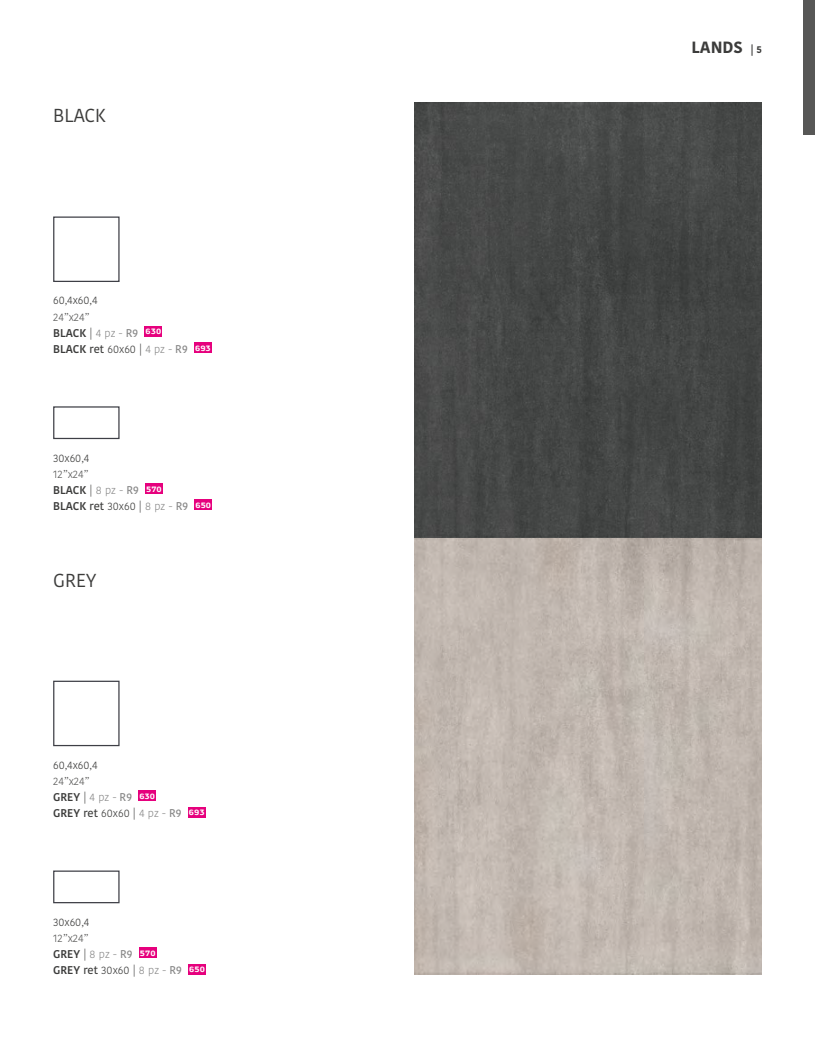
<style>
.page{position:relative;width:815px;height:1063px;background:#fff}
.page>*{position:absolute;margin:0;border:0;box-sizing:border-box;transform-origin:0 0}
.t1{font:18.75px "Kohinoor Bangla";color:#3c3c3b}
.t2{font:700 16.25px "Kohinoor Bangla";color:#3c3c3b}
.t3{font:600 11.25px/16.2px "Kohinoor Bangla";color:#3c3c3b}
.t4{font:300 11.25px "Kohinoor Bangla";color:#3c3c3b}
.s1{font-weight:300;color:#575756}
.s2{font-weight:300}
.s3{font-weight:300;color:#878787}
.s4{font-weight:500;color:#878787}
.s5{font-weight:500}
.s6{font-size:10px}
</style>
<div class="page">
<div style="left:803px;top:0;width:12px;height:135px;background:#575756"></div>
<img style="left:415px;top:103px;width:347px;height:871px">
<div style="left:53px;top:681px;width:67px;height:65px;background:#fff;border:1px solid #3e3f46"></div>
<div style="left:138px;top:790px;width:18px;height:11px;background:#e6007d"></div>
<div style="left:188px;top:807px;width:18px;height:10px;background:#e6007d"></div>
<div style="left:53px;top:871px;width:67px;height:32px;background:#fff;border:1px solid #3e3f46"></div>
<div style="left:139px;top:948px;width:18px;height:10px;background:#e6007d"></div>
<div style="left:188px;top:964px;width:18px;height:10px;background:#e6007d"></div>
<div style="left:53px;top:217px;width:67px;height:65px;background:#fff;border:1px solid #3e3f46"></div>
<div style="left:145px;top:326px;width:17px;height:11px;background:#e6007d"></div>
<div style="left:194px;top:343px;width:18px;height:10px;background:#e6007d"></div>
<div style="left:53px;top:406px;width:67px;height:33px;background:#fff;border:1px solid #3e3f46"></div>
<div style="left:145px;top:483px;width:18px;height:11px;background:#e6007d"></div>
<div style="left:194px;top:500px;width:18px;height:10px;background:#e6007d"></div>
<h1 class="t1" style="left:53px;top:101px;width:54px">BLACK</h1>
<p class="t4" style="left:53px;top:292px;width:46px">60,4x60,4</p>
<p class="t3" style="left:53px;top:308px;width:159px"><span class="s1">24”x24”<br></span>BLACK <span class="s2">|</span> <span class="s3">4 pz -</span> <span class="s4">R9</span> <sup>630<br></sup>BLACK <span class="s5">ret</span> <span class="s2">60x60 |</span> <span class="s3">4 pz -</span> <span class="s4">R9</span> <sup>693</sup></p>
<p class="t4" style="left:53px;top:449px;width:38px">30x60,4</p>
<p class="t3" style="left:53px;top:465px;width:160px"><span class="s1">12”x24”<br></span>BLACK <span class="s2">|</span> <span class="s3">8 pz -</span> <span class="s4">R9</span> <sup>570<br></sup>BLACK <span class="s5">ret</span> <span class="s2">30x60 |</span> <span class="s3">8 pz -</span> <span class="s4">R9</span> <sup>650</sup></p>
<h1 class="t1" style="left:53px;top:566px;width:45px">GREY</h1>
<p class="t4" style="left:53px;top:756px;width:46px">60,4x60,4</p>
<p class="t3" style="left:53px;top:772px;width:153px"><span class="s1">24”x24”<br></span>GREY <span class="s2">|</span> <span class="s3">4 pz -</span> <span class="s4">R9</span> <sup>630<br></sup>GREY <span class="s5">ret</span> <span class="s2">60x60 |</span> <span class="s3">4 pz -</span> <span class="s4">R9</span> <sup>693</sup></p>
<p class="t4" style="left:53px;top:913px;width:38px">30x60,4</p>
<p class="t3" style="left:53px;top:929px;width:153px"><span class="s1">12”x24”<br></span>GREY <span class="s2">|</span> <span class="s3">8 pz -</span> <span class="s4">R9</span> <sup>570<br></sup>GREY <span class="s5">ret</span> <span class="s2">30x60 |</span> <span class="s3">8 pz -</span> <span class="s4">R9</span> <sup>650</sup></p>
<h2 class="t2" style="left:692px;top:33px;width:72px">LANDS <span class="s6">| 5</span></h2>
</div>
